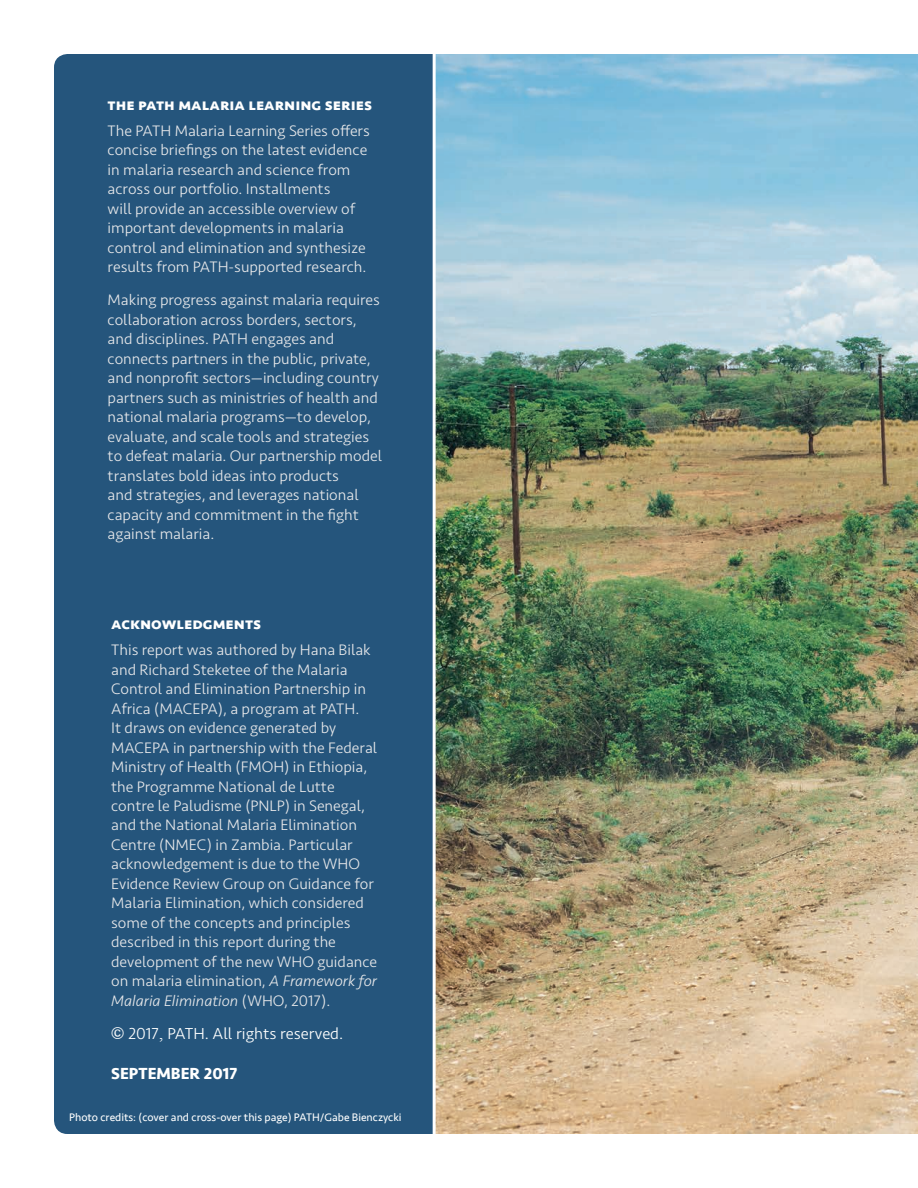
<style>
.page{position:relative;width:918px;height:1188px;background:#fff}
.page>*{position:absolute;margin:0;border:0;box-sizing:border-box;transform-origin:0 0}
.BP-head{font:700 16.5px "Seravek";letter-spacing:.19em;color:#fff}
.body{font:300 16.5px "Seravek";color:#fff}
.body-2{font:700 16.5px "Seravek";color:#fff}
.body-3{font:300 15.75px/19.5px "Seravek";color:#e6e7e9}
.photo_credit{font:11.25px "Seravek";color:#fff}
.s1{font-style:italic}
</style>
<div class="page">
<img style="left:436px;top:54px;width:482px;height:1080px">
<div style="left:54px;top:54px;width:379px;height:1080px;background:#25557c"></div>
<svg style="left:112px;top:1027px;width:12px;height:12px"></svg>
<p class="BP-head" style="left:108px;top:91px;width:266px">the path malaria learning series</p>
<p class="body-3" style="left:108px;top:121px;width:264px">The PATH Malaria Learning Series offers concise briefings on the latest evidence in malaria research and science from across our portfolio. Installments<br>will provide an accessible overview of important developments in malaria control and elimination and synthesize results from PATH-supported research.</p>
<p class="body-3" style="left:108px;top:291px;width:276px">Making progress against malaria requires collaboration across borders, sectors, and disciplines. PATH engages and connects partners in the public, private, and nonprofit sectors—including country partners such as ministries of health and national malaria programs—to develop, evaluate, and scale tools and strategies to defeat malaria. Our partnership model translates bold ideas into products<br>and strategies, and leverages national capacity and commitment in the fight against malaria.</p>
<p class="BP-head" style="left:111px;top:610px;width:152px">acknowledgments</p>
<p class="body-3" style="left:111px;top:640px;width:268px">This report was authored by Hana Bilak and Richard Steketee of the Malaria Control and Elimination Partnership in Africa (MACEPA), a program at PATH.<br>It draws on evidence generated by MACEPA in partnership with the Federal Ministry of Health (FMOH) in Ethiopia, the Programme National de Lutte contre le Paludisme (PNLP) in Senegal, and the National Malaria Elimination Centre (NMEC) in Zambia. Particular acknowledgement is due to the WHO Evidence Review Group on Guidance for Malaria Elimination, which considered some of the concepts and principles described in this report during the development of the new WHO guidance on malaria elimination, <span class="s1">A Framework for Malaria Elimination</span> (WHO, 2017).</p>
<p class="body" style="left:129px;top:1024px;width:216px">2017 PATH. All rights reserved.</p>
<p class="body-2" style="left:111px;top:1060px;width:128px">SEPTEMBER 2017</p>
<p class="photo_credit" style="left:69px;top:1108px;width:334px">Photo credits: (cover and cross-over this page) PATH/Gabe Bienczycki</p>
</div>
